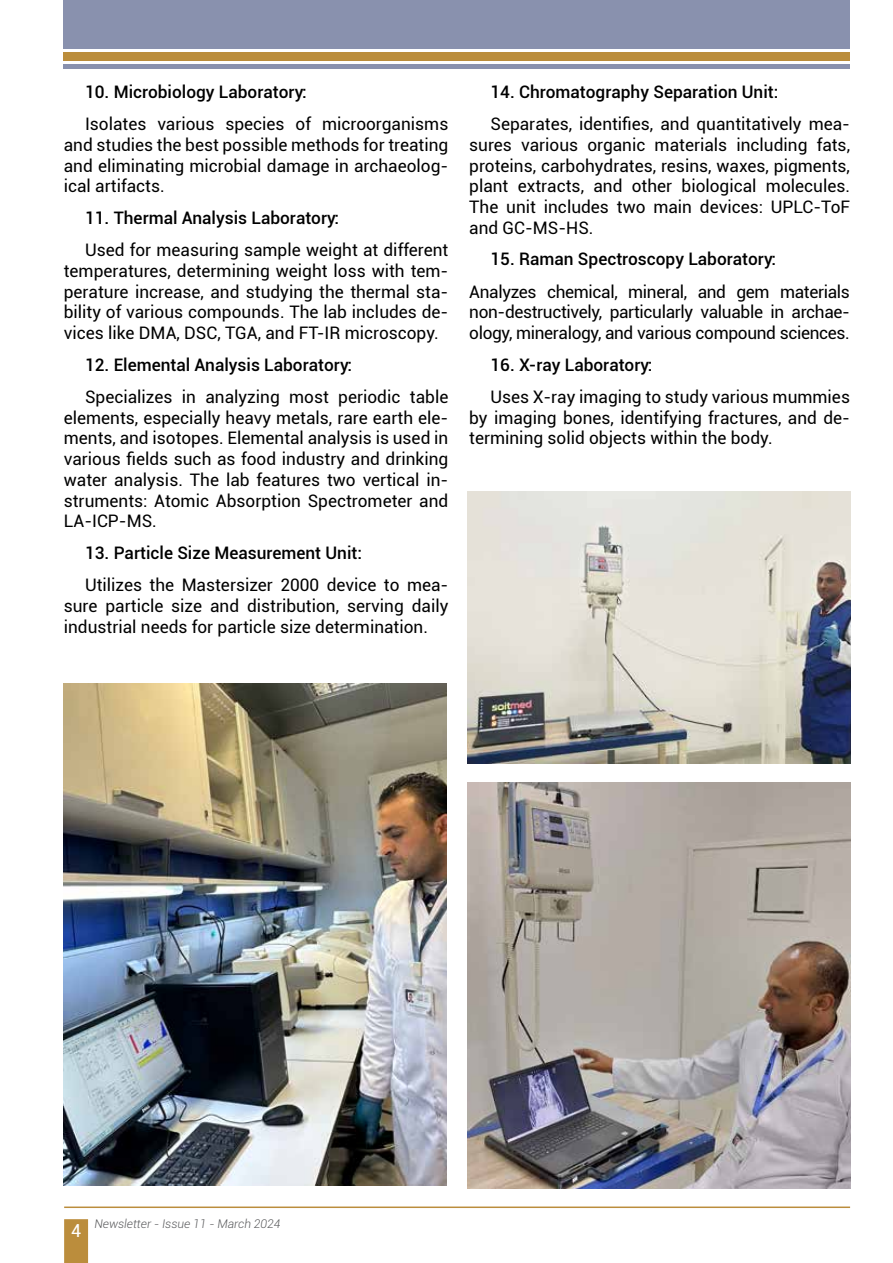
<style>
.page{position:relative;width:893px;height:1263px;background:#fff}
.page>*{position:absolute;margin:0;border:0;box-sizing:border-box;transform-origin:0 0}
.t1{font:18px "Roboto";color:#fff}
.t2{font:17.25px/20.7px "Roboto";color:#000;text-align:justify}
.t3{font:500 17.25px "Roboto";color:#000}
.t4{font:italic 300 12px "Roboto";color:#58595b}
</style>
<div class="page">
<hr style="left:64px;top:65px;width:786px;height:4px;background:#8991ae">
<div style="left:64px;top:0;width:786px;height:49px;background:#8991ae"></div>
<div style="left:64px;top:53px;width:786px;height:8px;background:#bb8d3c"></div>
<hr style="left:64px;top:1206px;width:786px;height:2px;background:#bb8d3c">
<svg style="left:64px;top:1219px;width:24px;height:44px"></svg>
<img style="left:64px;top:684px;width:382px;height:501px">
<img style="left:468px;top:491px;width:382px;height:273px">
<img style="left:468px;top:782px;width:382px;height:407px">
<p class="t3" style="left:85px;top:80px;width:223px">10. Microbiology Laboratory:</p>
<p class="t2" style="left:64px;top:113px;width:386px;text-indent:21px">Isolates various species of microorganisms and studies the best possible methods for treating and eliminating microbial damage in archaeolog&shy;ical artifacts.</p>
<p class="t3" style="left:85px;top:206px;width:256px">11. Thermal Analysis Laboratory:</p>
<p class="t2" style="left:64px;top:239px;width:386px;text-indent:21px">Used for measuring sample weight at different temperatures, determining weight loss with tem&shy;perature increase, and studying the thermal sta&shy;bility of various compounds. The lab includes de&shy;vices like DMA, DSC, TGA, and FT-IR microscopy.</p>
<p class="t3" style="left:85px;top:353px;width:268px">12. Elemental Analysis Laboratory:</p>
<p class="t2" style="left:64px;top:386px;width:386px;text-indent:21px">Specializes in analyzing most periodic table elements, especially heavy metals, rare earth ele&shy;ments, and isotopes. Elemental analysis is used in various fields such as food industry and drinking water analysis. The lab features two vertical in&shy;struments: Atomic Absorption Spectrometer and LA-ICP-MS.</p>
<p class="t3" style="left:85px;top:541px;width:278px">13. Particle Size Measurement Unit:</p>
<p class="t2" style="left:64px;top:574px;width:386px;text-indent:21px">Utilizes the Mastersizer 2000 device to mea&shy;sure particle size and distribution, serving daily industrial needs for particle size determination.</p>
<p class="t3" style="left:490px;top:80px;width:289px">14. Chromatography Separation Unit:</p>
<p class="t2" style="left:469px;top:113px;width:382px;text-indent:21px">Separates, identifies, and quantitatively mea&shy;sures various organic materials including fats, proteins, carbohydrates, resins, waxes, pigments, plant extracts, and other biological molecules.<br>The unit includes two main devices: UPLC-ToF and GC-MS-HS.</p>
<p class="t3" style="left:490px;top:247px;width:287px">15. Raman Spectroscopy Laboratory:</p>
<p class="t2" style="left:469px;top:281px;width:382px">Analyzes chemical, mineral, and gem materials non-destructively, particularly valuable in archae&shy;ology, mineralogy, and various compound sciences.</p>
<p class="t3" style="left:490px;top:353px;width:164px">16. X-ray Laboratory:</p>
<p class="t2" style="left:469px;top:386px;width:382px;text-indent:21px">Uses X-ray imaging to study various mummies by imaging bones, identifying fractures, and de&shy;termining solid objects within the body.</p>
<p class="t1" style="left:71px;top:1218px;width:12px">4</p>
<p class="t4" style="left:94px;top:1215px;width:188px">Newsletter - Issue 11 - March 2024</p>
</div>
